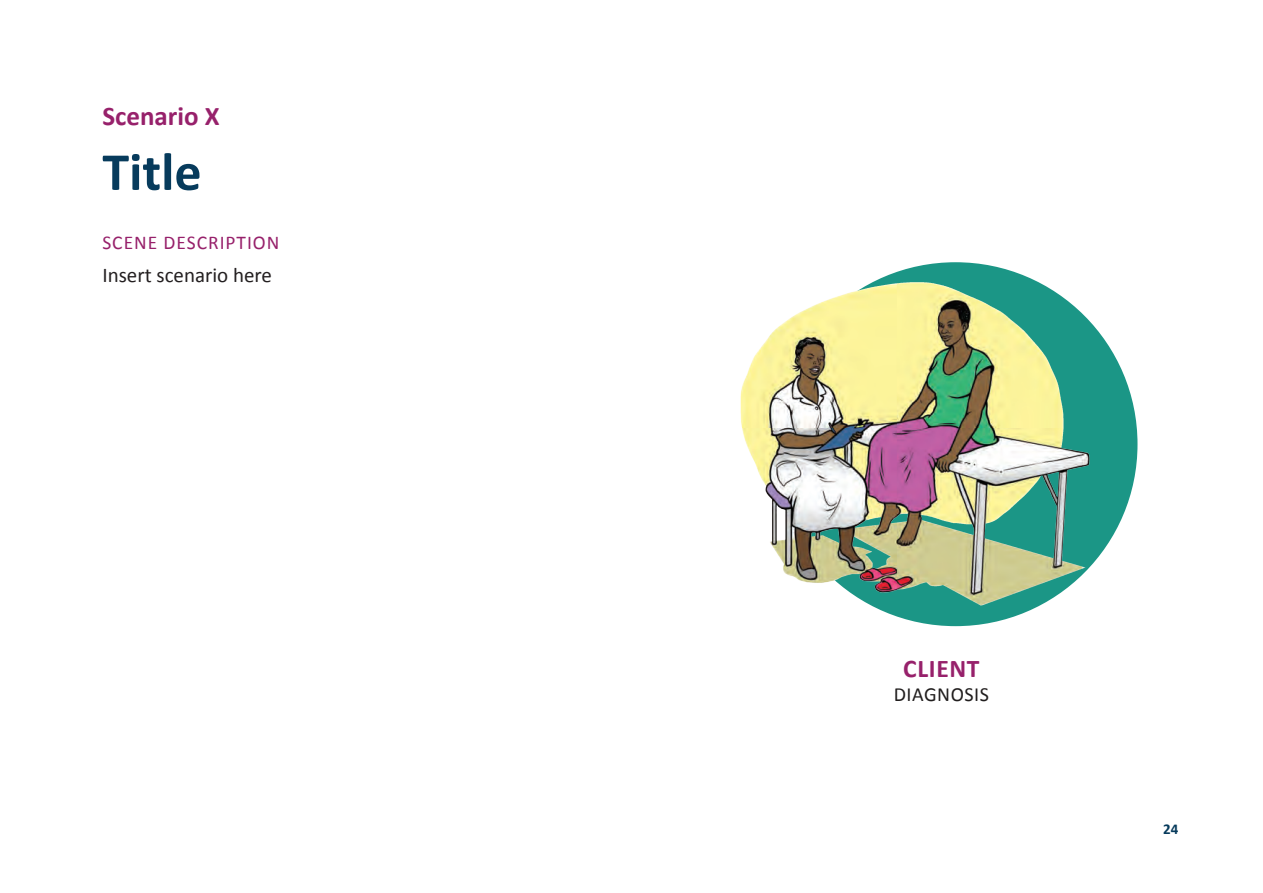
<style>
.page{position:relative;width:1263px;height:893px;background:#fff}
.page>*{position:absolute;margin:0;border:0;box-sizing:border-box;transform-origin:0 0}
.t1{font:700 54px "Calibri";color:#073b5c}
.t2{font:700 27px "Calibri";color:#97216b}
.t3{font:700 25.5px "Calibri";letter-spacing:.025em;color:#97216b}
.t4{font:21px "Calibri";color:#231f20}
.t5{font:20.1px "Calibri";letter-spacing:.025em;color:#211e1e}
.t6{font:19.5px "Calibri";letter-spacing:.05em;color:#97216b}
.t7{font:700 15px "Calibri";color:#073b5c}
</style>
<div class="page">
<img style="left:740px;top:262px;width:379px;height:365px">
<p class="t2" style="left:102px;top:97px;width:119px">Scenario X</p>
<h1 class="t1" style="left:102px;top:134px;width:101px">Title</h1>
<p class="t6" style="left:102px;top:229px;width:179px">SCENE DESCRIPTION</p>
<p class="t4" style="left:102px;top:260px;width:171px">Insert scenario here</p>
<p class="t3" style="left:903px;top:651px;width:78px">CLIENT</p>
<p class="t5" style="left:894px;top:681px;width:97px">DIAGNOSIS</p>
<p class="t7" style="left:1163px;top:818px;width:17px">24</p>
</div>
